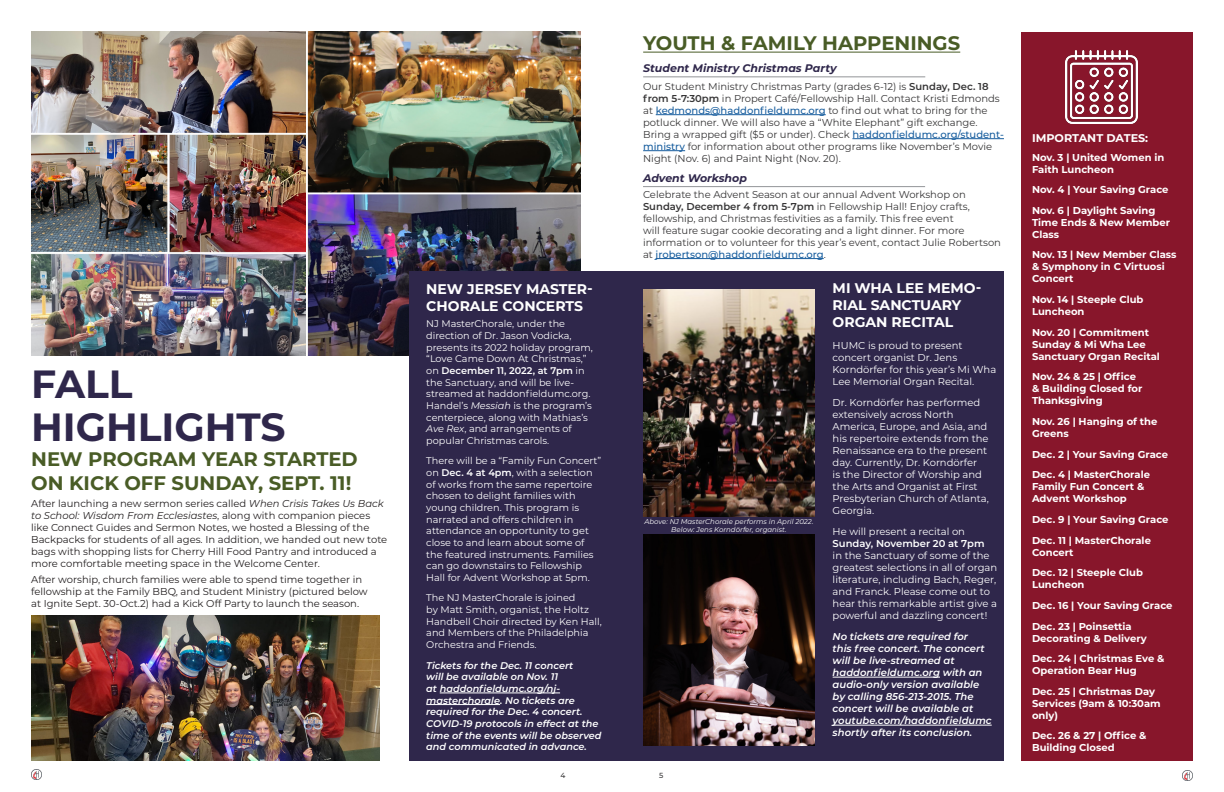
<style>
.page{position:relative;width:1224px;height:792px;background:#fff}
.page>*{position:absolute;margin:0;border:0;box-sizing:border-box;transform-origin:0 0}
.Left_Justify{font:700 39.3px/43px "Montserrat";color:#2f274b}
.Left_Justify-2{font:700 19.6px/23.5px "Montserrat";color:#495c26}
.Left_Justify-3{font:700 14px/16.8px "Montserrat";color:#fff}
.Center{font:700 11.2px "Montserrat";color:#fff}
.Left_Justify-4{font:italic 700 11px "Montserrat";color:#2f274b}
.Left_Justify-5{font:10px/12px "Montserrat";color:#363536}
.Left_Justify-6{font:700 10px/12px "Montserrat";color:#fff}
.Left_Justify_Drop_Ca{font:10px/12px "Montserrat";color:#fff}
.Left_Justify-7{font:10px/12px "Montserrat";color:#231f20}
.Left_Justify-8{font:italic 600 10px/12px "Montserrat";color:#fff}
.Left_Justify_Drop_Ca-2{font:9.7px/11.6px "Montserrat";color:#fff}
.Left_Justify-9{font:italic 600 9.7px/11.6px "Montserrat";color:#fff}
.t1{font:500 7.4px "Montserrat";color:#363536}
.Center-2{font:italic 7px/8.4px "Montserrat";color:#fff;text-align:center}
.s1{font-style:italic}
.s2{font-weight:600}
.s3{font-weight:500;color:#175d9e}
</style>
<div class="page">
<img style="left:31px;top:31px;width:550px;height:325px">
<img style="left:31px;top:615px;width:349px;height:146px">
<div style="left:409px;top:272px;width:595px;height:489px;background:#2f274b"></div>
<div style="left:1022px;top:32px;width:171px;height:729px;background:#88162b"></div>
<img style="left:1065px;top:51px;width:73px;height:72px">
<img style="left:643px;top:290px;width:172px;height:226px">
<img style="left:643px;top:534px;width:172px;height:212px">
<hr style="left:440px;top:693px;width:120px;height:1px;background:#fff">
<hr style="left:426px;top:704px;width:74px;height:1px;background:#fff">
<hr style="left:833px;top:677px;width:107px;height:1px;background:#fff">
<hr style="left:833px;top:725px;width:159px;height:1px;background:#fff">
<hr style="left:643px;top:52px;width:317px;height:1px;background:#495c26">
<hr style="left:643px;top:76px;width:282px;height:1px;background:#939598">
<hr style="left:643px;top:186px;width:282px;height:1px;background:#939598">
<hr style="left:656px;top:114px;width:170px;height:1px;background:#175d9e">
<hr style="left:852px;top:138px;width:152px;height:1px;background:#175d9e">
<hr style="left:643px;top:150px;width:42px;height:1px;background:#175d9e">
<hr style="left:656px;top:258px;width:168px;height:1px;background:#175d9e">
<svg style="left:31px;top:769px;width:10px;height:10px"></svg>
<svg style="left:1183px;top:771px;width:10px;height:10px"></svg>
<p class="Left_Justify" style="left:31px;top:361px;width:256px">FALL<br>HIGHLIGHTS</p>
<p class="Left_Justify-2" style="left:31px;top:447px;width:328px">NEW PROGRAM YEAR STARTED<br>ON KICK OFF SUNDAY, SEPT. 11!</p>
<p class="Left_Justify-7" style="left:31px;top:497px;width:358px">After launching a new sermon series called <span class="s1">When Crisis Takes Us Back to School: Wisdom From Ecclesiastes</span>, along with companion pieces like Connect Guides and Sermon Notes, we hosted a Blessing of the Backpacks for students of all ages. In addition, we handed out new tote bags with shopping lists for Cherry Hill Food Pantry and introduced a more comfortable meeting space in the Welcome Center.</p>
<p class="Left_Justify-7" style="left:31px;top:574px;width:338px">After worship, church families were able to spend time together in fellowship at the Family BBQ, and Student Ministry (pictured below at Ignite Sept. 30-Oct.2) had a Kick Off Party to launch the season.</p>
<p class="Left_Justify-3" style="left:426px;top:280px;width:168px">NEW JERSEY MASTER-<br>CHORALE CONCERTS</p>
<p class="Left_Justify_Drop_Ca-2" style="left:426px;top:318px;width:168px">NJ MasterChorale, under the direction of Dr. Jason Vodicka, presents its 2022 holiday program, “Love Came Down At Christmas,” on <span class="s2">December 11, 2022, at 7pm</span> in the Sanctuary, and will be live&shy;streamed at haddonfieldumc.org.<br>Handel’s <span class="s1">Messiah</span> is the program’s centerpiece, along with Mathias’s<br><span class="s1">Ave Rex</span>, and arrangements of popular Christmas carols.</p>
<p class="Left_Justify_Drop_Ca-2" style="left:426px;top:455px;width:176px">There will be a “Family Fun Concert” on <span class="s2">Dec. 4 at 4pm</span>, with a selection of works from the same repertoire chosen to delight families with young children. This program is narrated and offers children in attendance an opportunity to get close to and learn about some of the featured instruments. Families can go downstairs to Fellowship<br>Hall for Advent Workshop at 5pm.</p>
<p class="Left_Justify_Drop_Ca-2" style="left:426px;top:592px;width:177px">The NJ MasterChorale is joined<br>by Matt Smith, organist, the Holtz<br>Handbell Choir directed by Ken Hall, and Members of the Philadelphia<br>Orchestra and Friends.</p>
<p class="Left_Justify-9" style="left:426px;top:659px;width:177px">Tickets for the Dec. 11 concert<br>will be available on Nov. 11<br>at haddonfieldumc.org/nj&shy;masterchorale. No tickets are required for the Dec. 4 concert.<br>COVID-19 protocols in effect at the time of the events will be observed and communicated in advance.</p>
<p class="Left_Justify-2" style="left:643px;top:30px;width:319px">YOUTH &amp; FAMILY HAPPENINGS</p>
<p class="Left_Justify-5" style="left:643px;top:80px;width:362px">Our Student Ministry Christmas Party (grades 6-12) is <span class="s2">Sunday, Dec. 18 from 5-7:30pm</span> in Propert Café/Fellowship Hall. Contact Kristi Edmonds at <span class="s3">kedmonds@haddonfieldumc.org</span> to find out what to bring for the potluck dinner. We will also have a “White Elephant” gift exchange.<br>Bring a wrapped gift ($5 or under). Check <span class="s3">haddonfieldumc.org/student&shy;ministry</span> for information about other programs like November’s Movie Night (Nov. 6) and Paint Night (Nov. 20).</p>
<p class="Left_Justify-5" style="left:643px;top:188px;width:360px">Celebrate the Advent Season at our annual Advent Workshop on <span class="s2">Sunday, December 4 from 5-7pm</span> in Fellowship Hall! Enjoy crafts, fellowship, and Christmas festivities as a family. This free event<br>will feature sugar cookie decorating and a light dinner. For more information or to volunteer for this year’s event, contact Julie Robertson at <span class="s3">jrobertson@haddonfieldumc.org</span>.</p>
<p class="Left_Justify-4" style="left:643px;top:60px;width:195px">Student Ministry Christmas Party</p>
<p class="Left_Justify-4" style="left:643px;top:170px;width:106px">Advent Workshop</p>
<p class="Center-2" style="left:645px;top:517px;width:170px">Above: NJ MasterChorale performs in April 2022.<br>Below: Jens Korndörfer, organist.</p>
<p class="Left_Justify-3" style="left:833px;top:279px;width:150px">MI WHA LEE MEMO-<br>RIAL SANCTUARY<br>ORGAN RECITAL</p>
<p class="Left_Justify_Drop_Ca" style="left:833px;top:339px;width:165px">HUMC is proud to present concert organist Dr. Jens<br>Korndörfer for this year’s Mi Wha<br>Lee Memorial Organ Recital.</p>
<p class="Left_Justify_Drop_Ca" style="left:833px;top:396px;width:158px">Dr. Korndörfer has performed extensively across North<br>America, Europe, and Asia, and his repertoire extends from the<br>Renaissance era to the present day. Currently, Dr. Korndörfer<br>is the Director of Worship and the Arts and Organist at First<br>Presbyterian Church of Atlanta,<br>Georgia.</p>
<p class="Left_Justify_Drop_Ca" style="left:833px;top:525px;width:166px">He will present a recital on<br><span class="s2">Sunday, November 20 at 7pm<br></span>in the Sanctuary of some of the greatest selections in all of organ literature, including Bach, Reger, and Franck. Please come out to hear this remarkable artist give a powerful and dazzling concert!</p>
<p class="Left_Justify-8" style="left:833px;top:630px;width:161px">No tickets are required for<br>this free concert. The concert will be live-streamed at haddonfieldumc.org with an audio-only version available by calling 856-213-2015. The concert will be available at youtube.com/haddonfieldumc shortly after its conclusion.</p>
<p class="t1" style="left:561px;top:770px;width:6px">4</p>
<p class="t1" style="left:659px;top:770px;width:6px">5</p>
<p class="Center" style="left:1032px;top:130px;width:118px">IMPORTANT DATES:</p>
<p class="Left_Justify-6" style="left:1032px;top:151px;width:134px">Nov. 3 | United Women in<br>Faith Luncheon</p>
<p class="Left_Justify-6" style="left:1032px;top:183px;width:138px">Nov. 4 | Your Saving Grace</p>
<p class="Left_Justify-6" style="left:1032px;top:204px;width:139px">Nov. 6 | Daylight Saving<br>Time Ends &amp; New Member<br>Class</p>
<p class="Left_Justify-6" style="left:1032px;top:248px;width:146px">Nov. 13 | New Member Class &amp; Symphony in C Virtuosi<br>Concert</p>
<p class="Left_Justify-6" style="left:1032px;top:293px;width:113px">Nov. 14 | Steeple Club<br>Luncheon</p>
<p class="Left_Justify-6" style="left:1032px;top:326px;width:129px">Nov. 20 | Commitment<br>Sunday &amp; Mi Wha Lee<br>Sanctuary Organ Recital</p>
<p class="Left_Justify-6" style="left:1032px;top:370px;width:112px">Nov. 24 &amp; 25 | Office &amp; Building Closed for<br>Thanksgiving</p>
<p class="Left_Justify-6" style="left:1032px;top:415px;width:127px">Nov. 26 | Hanging of the<br>Greens</p>
<p class="Left_Justify-6" style="left:1032px;top:448px;width:138px">Dec. 2 | Your Saving Grace</p>
<p class="Left_Justify-6" style="left:1032px;top:468px;width:119px">Dec. 4 | MasterChorale<br>Family Fun Concert &amp;<br>Advent Workshop</p>
<p class="Left_Justify-6" style="left:1032px;top:513px;width:138px">Dec. 9 | Your Saving Grace</p>
<p class="Left_Justify-6" style="left:1032px;top:534px;width:120px">Dec. 11 | MasterChorale<br>Concert</p>
<p class="Left_Justify-6" style="left:1032px;top:566px;width:113px">Dec. 12 | Steeple Club<br>Luncheon</p>
<p class="Left_Justify-6" style="left:1032px;top:599px;width:142px">Dec. 16 | Your Saving Grace</p>
<p class="Left_Justify-6" style="left:1032px;top:619px;width:116px">Dec. 23 | Poinsettia<br>Decorating &amp; Delivery</p>
<p class="Left_Justify-6" style="left:1032px;top:652px;width:134px">Dec. 24 | Christmas Eve &amp;<br>Operation Bear Hug</p>
<p class="Left_Justify-6" style="left:1032px;top:685px;width:130px">Dec. 25 | Christmas Day<br>Services (9am &amp; 10:30am only)</p>
<p class="Left_Justify-6" style="left:1032px;top:729px;width:116px">Dec. 26 &amp; 27 | Office &amp;<br>Building Closed</p>
</div>
